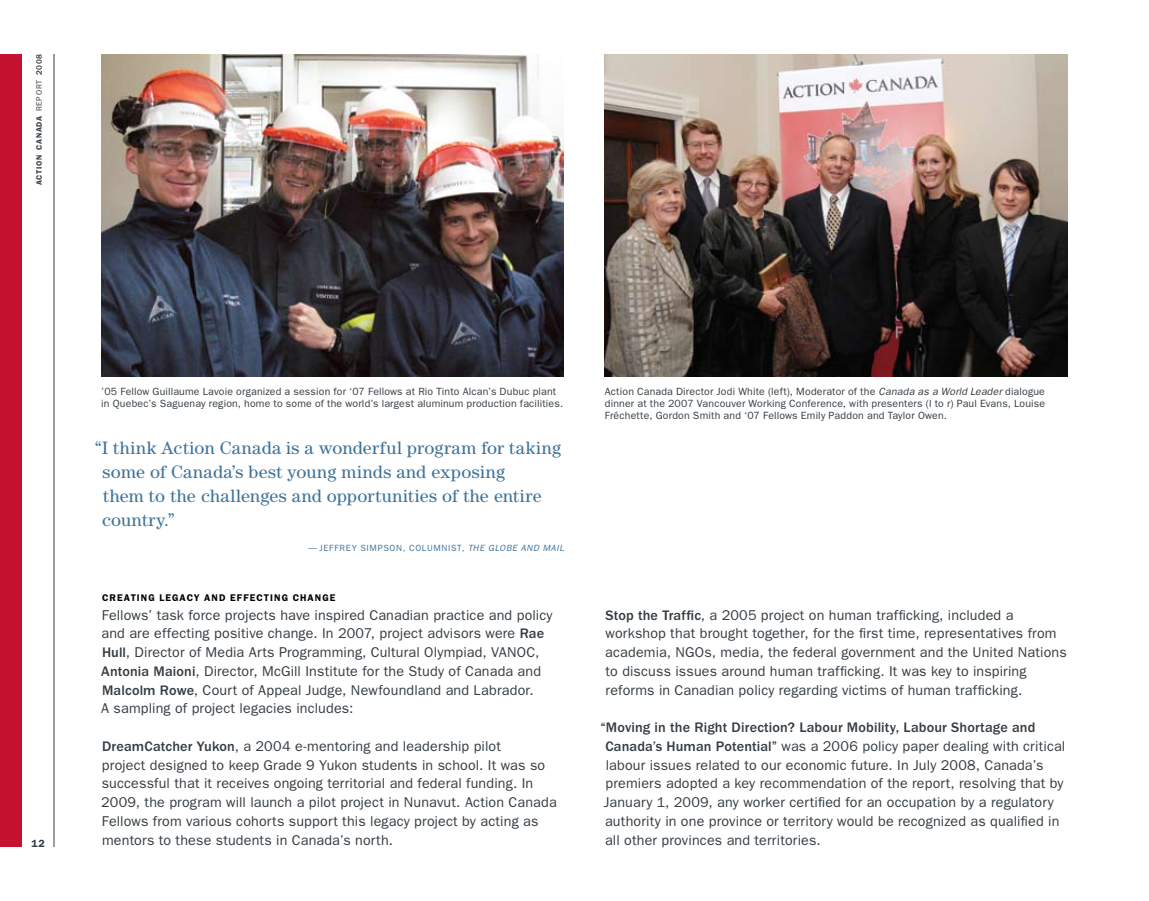
<style>
.page{position:relative;width:1149px;height:901px;background:#fff}
.page>*{position:absolute;margin:0;border:0;box-sizing:border-box;transform-origin:0 0}
.t1{font:18px/23.9px "Century";letter-spacing:.02em;color:#3f739a}
.t2{font:14.25px/18.8px "Franklin Gothic";letter-spacing:.015em;color:#343c42}
.t3{font:500 14.25px "ITC Franklin Gothic Std";letter-spacing:.01em;color:#343c42}
.t4{font:10.5px/12px "Franklin Gothic";letter-spacing:.02em;color:#343c42;text-align:justify}
.t5{font:600 10.5px "Franklin Gothic";color:#343c42}
.t6{font:600 9.75px "Franklin Gothic";letter-spacing:.105em;color:#000}
.t7{font:9px "Franklin Gothic";letter-spacing:.07em;color:#3f739a}
.t8{font:italic 9px "Franklin Gothic";color:#3f739a}
.t9{font:600 7.8px "Franklin Gothic";letter-spacing:.095em;color:#343c42}
.s1{font-weight:400}
.s2{font-family:"ITC Franklin Gothic Std";font-weight:500;font-size:8.25px}
.s3{font-style:normal}
.s4{font-family:"ITC Franklin Gothic Std";font-weight:500}
.s5{font-style:italic}
</style>
<div class="page">
<hr style="left:54px;top:54px;width:1px;height:793px;background:#343c42">
<div style="left:0;top:54px;width:22px;height:793px;background:#c41230"></div>
<img style="left:101px;top:54px;width:462px;height:323px">
<img style="left:605px;top:54px;width:463px;height:323px">
<p class="t9" style="left:34px;top:185px;width:133px;rotate:-90deg">action canada <span class="s1">report</span> <span class="s2">2008</span></p>
<p class="t5" style="left:32px;top:837px;width:15px">12</p>
<p class="t4" style="left:101px;top:385px;width:463px">’05 Fellow Guillaume Lavoie organized a session for ‘07 Fellows at Rio Tinto Alcan’s Dubuc plant in Quebec’s Saguenay region, home to some of the world’s largest aluminum production facilities.</p>
<p class="t1" style="left:102px;top:435px;width:460px;text-indent:-7px">“I think Action Canada is a wonderful program for taking some of Canada’s best young minds and exposing<br>them to the challenges and opportunities of the entire country.”</p>
<p class="t7" style="left:308px;top:542px;width:27px">— jeffr</p>
<p class="t7" style="left:346px;top:542px;width:21px">ey sim</p>
<p class="t7" style="left:378px;top:542px;width:13px">pson</p>
<p class="t7" style="left:403px;top:542px;width:38px">, columnist</p>
<p class="t8" style="left:462px;top:542px;width:13px"><span class="s3">,</span> the</p>
<p class="t8" style="left:488px;top:542px;width:7px">globe</p>
<p class="t8" style="left:521px;top:542px;width:28px">and mail</p>
<p class="t6" style="left:102px;top:591px;width:235px">CREATING LEGACY AND EFFECTING CHANGE</p>
<p class="t2" style="left:101px;top:605px;width:453px">Fellows’ task force projects have inspired Canadian practice and policy and are effecting positive change. In 2007, project advisors were <span class="s4">Rae Hull</span>, Director of Media Arts Programming, Cultural Olympiad, VANOC, <span class="s4">Antonia Maioni</span>, Director, McGill Institute for the Study of Canada and <span class="s4">Malcolm Rowe</span>, Court of Appeal Judge, Newfoundland and Labrador.<br>A sampling of project legacies includes:</p>
<p class="t2" style="left:101px;top:736px;width:457px"><span class="s4">DreamCatcher Yukon</span>, a 2004 e-mentoring and leadership pilot<br>project designed to keep Grade 9 Yukon students in school. It was so successful that it receives ongoing territorial and federal funding. In 2009, the program will launch a pilot project in Nunavut. Action Canada Fellows from various cohorts support this legacy project by acting as mentors to these students in Canada’s north.</p>
<p class="t4" style="left:605px;top:385px;width:442px">Action Canada Director Jodi White (left), Moderator of the <span class="s5">Canada as a World Leader</span> dialogue dinner at the 2007 Vancouver Working Conference, with presenters (l to r) Paul Evans, Louise Fréchette, Gordon Smith and ‘07 Fellows Emily Paddon and Taylor Owen.</p>
<p class="t2" style="left:605px;top:605px;width:463px"><span class="s4">Stop the Traffic</span>, a 2005 project on human trafficking, included a workshop that brought together, for the first time, representatives from academia, NGOs, media, the federal government and the U nited Nations to discuss issues around human trafficking. It was key to inspiring reforms in Canadian policy regarding victims of human trafficking.</p>
<p class="t3" style="left:600px;top:719px;width:437px">“Moving in the Right Direction? Labour Mobility, Labour Shortage and</p>
<p class="t2" style="left:604px;top:736px;width:463px"><span class="s4">Canada’s Human Potential”</span> was a 2006 policy paper dealing with critical labour issues related to our economic future. In July 2008, Canada’s premiers adopted a key recommendation of the report, resolving that by January 1, 2009, any worker certified for an occupation by a regulatory authority in one province or territory would be recognized as qualified in all other provinces and territories.</p>
</div>
